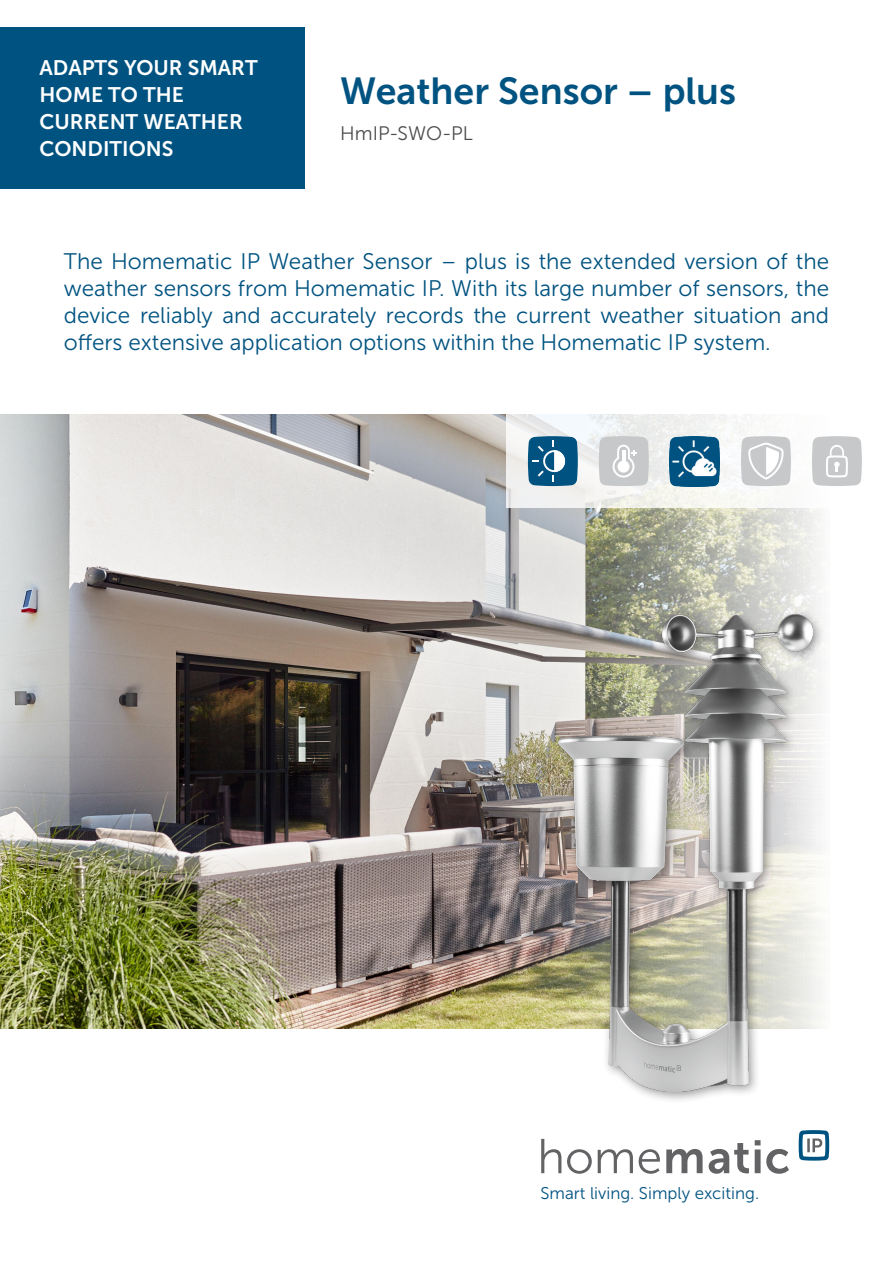
<style>
.page{position:relative;width:893px;height:1263px;background:#fff}
.page>*{position:absolute;margin:0;border:0;box-sizing:border-box;transform-origin:0 0}
.Headline{font:37.5px "Museo Sans 700";color:#005381}
.Fließtext_Deckblatt{font:22.5px/27px "Museo Sans 300";color:#005381;text-align:justify}
.Kastentext{font:21px/27px "Museo Sans 700";color:#fff}
.Subheadline{font:19.5px "Museo Sans 300";color:#4b4c4d}
.t1{font:16.95px "Museo Sans 300";color:#005381}
</style>
<div class="page">
<img style="left:0;top:414px;width:820px;height:614px">
<svg style="left:506px;top:414px;width:314px;height:93px;fill:#f5f6f4"></svg>
<div style="left:552px;top:609px;width:273px;height:495px;background:#231f20;opacity:.45"></div>
<img style="left:558px;top:615px;width:254px;height:476px">
<svg style="left:541px;top:1139px;width:248px;height:35px"></svg>
<svg style="left:799px;top:1130px;width:30px;height:31px"></svg>
<svg style="left:528px;top:436px;width:50px;height:50px;background:#2c7196"></svg>
<svg style="left:599px;top:436px;width:50px;height:50px;background:#d0d1d2"></svg>
<svg style="left:741px;top:436px;width:50px;height:50px"></svg>
<img style="left:670px;top:436px;width:50px;height:50px">
<svg style="left:812px;top:436px;width:50px;height:50px;background:#cecfd1"></svg>
<div style="left:0;top:27px;width:304px;height:162px;background:#005381"></div>
<p class="Kastentext" style="left:40px;top:54px;width:220px">ADAPTS YOUR SMART<br>HOME TO THE<br>CURRENT WEATHER<br>CONDITIONS</p>
<p class="Headline" style="left:340px;top:70px;width:397px">Weather Sensor – plus</p>
<p class="Subheadline" style="left:340px;top:123px;width:134px">HmIP-SWO-PL</p>
<p class="Fließtext_Deckblatt" style="left:64px;top:248px;width:767px">The Homematic IP Weather Sensor – plus is the extended version of the weather sensors from Homematic IP. With its large number of sensors, the device reliably and accurately records the current weather situation and offers extensive application options within the Homematic IP system.</p>
<p class="t1" style="left:540px;top:1184px;width:220px">Smart living. Simply exciting.</p>
</div>
